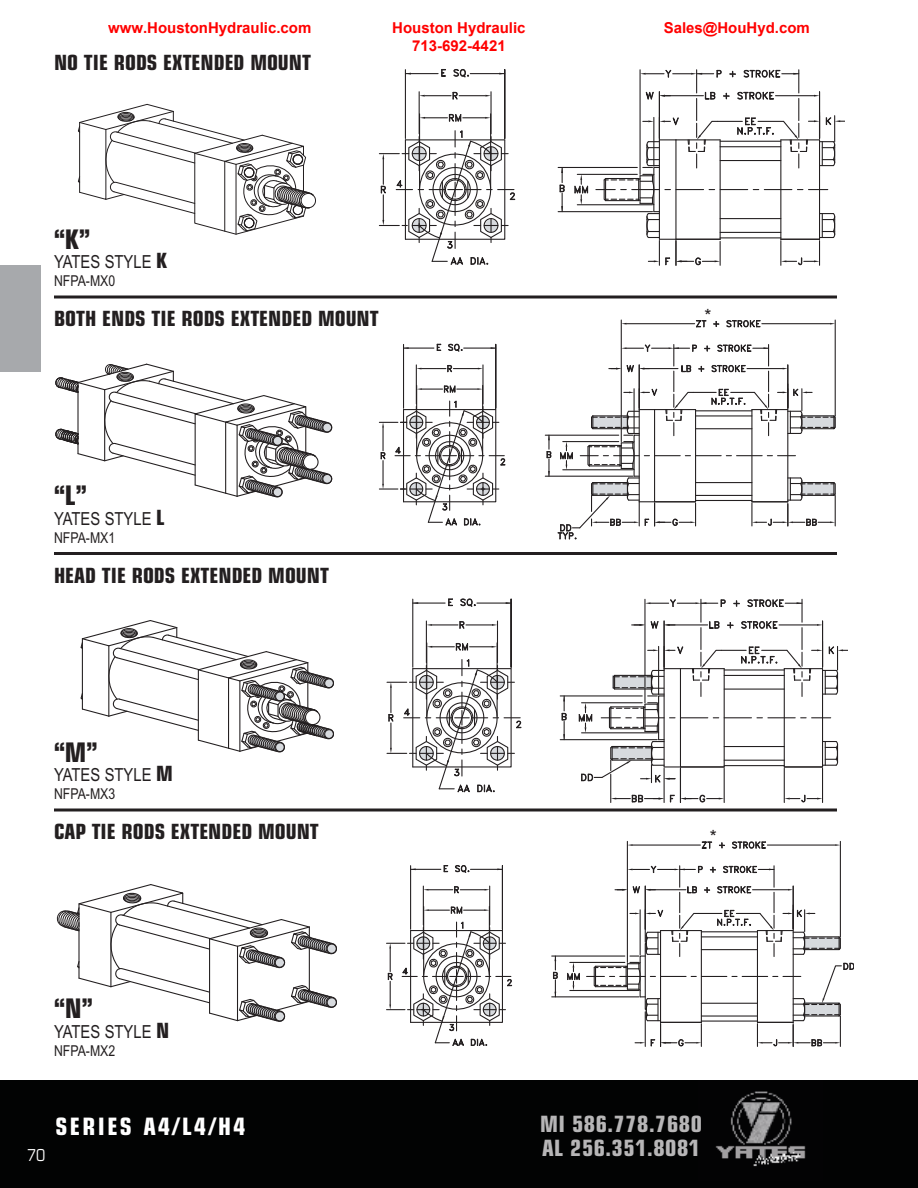
<style>
.page{position:relative;width:918px;height:1188px;background:#fff}
.page>*{position:absolute;margin:0;border:0;box-sizing:border-box;transform-origin:0 0}
.t1{font:700 condensed 27px "Eurostile LT Std";color:#231f20}
.t2{font:700 condensed 24px "Eurostile LT Std";letter-spacing:.1em;color:#fff}
.t3{font:700 condensed 22.5px/24px "Eurostile LT Std";letter-spacing:.025em;color:#b7b6b7}
.t4{font:700 condensed 21px "Eurostile LT Std";color:#231f20}
.t5{font:18px "Arial Narrow";color:#231f20}
.t6{font:18px "Arial";color:#231f20}
.t7{font:condensed 16.5px "Eurostile LT Std";color:#fff}
.t8{font:700 15px/18px "Arial";color:#f00;text-align:center}
.t9{font:15px "Arial Narrow";color:#231f20}
.s1{font-family:"Eurostile LT Std";font-weight:700;font-stretch:condensed;font-size:21px}
</style>
<div class="page">
<hr style="left:552px;top:996px;width:87px;height:1px;background:#231f20">
<svg style="left:552px;top:957px;width:6px;height:40px"></svg>
<hr style="left:570px;top:990px;width:69px;height:1px;background:#231f20">
<svg style="left:567px;top:962px;width:13px;height:28px"></svg>
<hr style="left:840px;top:841px;width:1px;height:96px;background:#231f20">
<hr style="left:627px;top:841px;width:1px;height:121px;background:#231f20">
<hr style="left:767px;top:845px;width:68px;height:1px;background:#231f20">
<hr style="left:633px;top:845px;width:67px;height:1px;background:#231f20">
<svg style="left:627px;top:844px;width:6px;height:2px"></svg>
<svg style="left:701px;top:841px;width:65px;height:8px"></svg>
<hr style="left:552px;top:956px;width:73px;height:1px;background:#231f20">
<hr style="left:570px;top:962px;width:55px;height:1px;background:#231f20">
<hr style="left:410px;top:866px;width:1px;height:63px;background:#231f20">
<hr style="left:502px;top:866px;width:1px;height:63px;background:#231f20">
<hr style="left:423px;top:886px;width:1px;height:39px;background:#231f20">
<svg style="left:423px;top:886px;width:66px;height:8px"></svg>
<svg style="left:443px;top:865px;width:27px;height:8px"></svg>
<hr style="left:411px;top:869px;width:30px;height:1px;background:#231f20">
<hr style="left:470px;top:869px;width:32px;height:1px;background:#231f20">
<svg style="left:387px;top:903px;width:125px;height:143px"></svg>
<hr style="left:489px;top:886px;width:1px;height:39px;background:#231f20">
<svg style="left:587px;top:865px;width:266px;height:182px"></svg>
<svg style="left:56px;top:884px;width:281px;height:138px"></svg>
<div style="left:0;top:1080px;width:918px;height:108px;background:#020303"></div>
<img style="left:715px;top:1091px;width:91px;height:76px">
<hr style="left:54px;top:296px;width:783px;height:3px;background:#231f20">
<hr style="left:54px;top:552px;width:783px;height:3px;background:#231f20">
<hr style="left:54px;top:809px;width:783px;height:3px;background:#231f20">
<svg style="left:77px;top:103px;width:239px;height:132px"></svg>
<hr style="left:490px;top:92px;width:2px;height:42px;background:#231f20">
<hr style="left:405px;top:70px;width:1px;height:68px;background:#231f20">
<hr style="left:470px;top:73px;width:35px;height:1px;background:#231f20">
<hr style="left:405px;top:73px;width:33px;height:1px;background:#231f20">
<svg style="left:441px;top:69px;width:29px;height:9px"></svg>
<hr style="left:504px;top:70px;width:1px;height:68px;background:#231f20">
<svg style="left:419px;top:91px;width:72px;height:9px"></svg>
<hr style="left:558px;top:211px;width:95px;height:1px;background:#231f20">
<svg style="left:559px;top:168px;width:6px;height:44px"></svg>
<hr style="left:577px;top:204px;width:76px;height:1px;background:#231f20">
<svg style="left:574px;top:174px;width:15px;height:31px"></svg>
<hr style="left:558px;top:167px;width:79px;height:1px;background:#231f20">
<hr style="left:577px;top:174px;width:60px;height:1px;background:#231f20">
<svg style="left:596px;top:69px;width:249px;height:197px"></svg>
<hr style="left:419px;top:92px;width:1px;height:42px;background:#231f20">
<svg style="left:379px;top:111px;width:137px;height:154px"></svg>
<hr style="left:545px;top:476px;width:88px;height:1px;background:#231f20">
<hr style="left:835px;top:320px;width:1px;height:96px;background:#231f20">
<hr style="left:621px;top:320px;width:1px;height:122px;background:#231f20">
<hr style="left:762px;top:323px;width:68px;height:1px;background:#231f20">
<hr style="left:626px;top:323px;width:69px;height:1px;background:#231f20">
<svg style="left:696px;top:320px;width:11px;height:8px"></svg>
<svg style="left:713px;top:320px;width:48px;height:8px"></svg>
<hr style="left:545px;top:435px;width:74px;height:1px;background:#231f20">
<hr style="left:403px;top:344px;width:1px;height:64px;background:#231f20">
<hr style="left:495px;top:344px;width:1px;height:64px;background:#231f20">
<svg style="left:379px;top:382px;width:127px;height:144px"></svg>
<svg style="left:416px;top:364px;width:67px;height:9px"></svg>
<svg style="left:436px;top:343px;width:27px;height:9px"></svg>
<hr style="left:404px;top:348px;width:30px;height:1px;background:#231f20">
<hr style="left:464px;top:348px;width:32px;height:1px;background:#231f20">
<hr style="left:416px;top:365px;width:1px;height:39px;background:#231f20">
<hr style="left:482px;top:365px;width:2px;height:39px;background:#231f20">
<svg style="left:546px;top:344px;width:290px;height:196px"></svg>
<svg style="left:55px;top:363px;width:278px;height:135px"></svg>
<hr style="left:560px;top:739px;width:97px;height:1px;background:#231f20">
<svg style="left:561px;top:696px;width:6px;height:44px"></svg>
<hr style="left:560px;top:695px;width:82px;height:1px;background:#231f20">
<hr style="left:412px;top:599px;width:1px;height:68px;background:#231f20">
<hr style="left:511px;top:599px;width:1px;height:68px;background:#231f20">
<svg style="left:387px;top:640px;width:135px;height:153px"></svg>
<hr style="left:426px;top:621px;width:1px;height:42px;background:#231f20">
<hr style="left:497px;top:621px;width:1px;height:42px;background:#231f20">
<svg style="left:426px;top:621px;width:71px;height:8px"></svg>
<svg style="left:448px;top:598px;width:28px;height:9px"></svg>
<hr style="left:413px;top:603px;width:32px;height:1px;background:#231f20">
<hr style="left:477px;top:603px;width:34px;height:1px;background:#231f20">
<svg style="left:578px;top:598px;width:270px;height:205px"></svg>
<svg style="left:80px;top:620px;width:254px;height:133px"></svg>
<div style="left:0;top:265px;width:40px;height:106px;background:#a7a9ac"></div>
<p class="t8" style="left:108px;top:19px;width:205px">www.HoustonHydraulic.com</p>
<p class="t8" style="left:392px;top:19px;width:135px">Houston Hydraulic<br>713-692-4421</p>
<p class="t8" style="left:664px;top:19px;width:148px">Sales@HouHyd.com</p>
<p class="t4" style="left:54px;top:50px;width:259px">NO TIE RODS EXTENDED MOUNT</p>
<p class="t1" style="left:54px;top:223px;width:38px">“K”</p>
<p class="t5" style="left:54px;top:255px;width:114px">YATES STYLE <span class="s1">K</span></p>
<p class="t9" style="left:54px;top:275px;width:63px">NFPA-MX0</p>
<p class="t4" style="left:54px;top:307px;width:326px">BOTH ENDS TIE RODS EXTENDED MOUNT</p>
<p class="t6" style="left:704px;top:305px;width:9px">*</p>
<p class="t1" style="left:54px;top:480px;width:34px">“L”</p>
<p class="t5" style="left:54px;top:512px;width:112px">YATES STYLE <span class="s1">L</span></p>
<p class="t9" style="left:54px;top:532px;width:63px">NFPA-MX1</p>
<p class="t4" style="left:54px;top:563px;width:277px">HEAD TIE RODS EXTENDED MOUNT</p>
<p class="t1" style="left:54px;top:736px;width:45px">“M”</p>
<p class="t5" style="left:54px;top:768px;width:120px">YATES STYLE <span class="s1">M</span></p>
<p class="t9" style="left:54px;top:788px;width:63px">NFPA-MX3</p>
<p class="t4" style="left:54px;top:820px;width:266px">CAP TIE RODS EXTENDED MOUNT</p>
<p class="t1" style="left:54px;top:993px;width:40px">“N”</p>
<p class="t5" style="left:54px;top:1025px;width:117px">YATES STYLE <span class="s1">N</span></p>
<p class="t9" style="left:54px;top:1045px;width:63px">NFPA-MX2</p>
<p class="t7" style="left:27px;top:1149px;width:20px">70</p>
<p class="t2" style="left:56px;top:1112px;width:192px">SERIES A4/L4/H4</p>
<p class="t6" style="left:710px;top:827px;width:9px">*</p>
<p class="t3" style="left:540px;top:1112px;width:163px">MI 586.778.7680<br>AL 256.351.8081</p>
</div>
